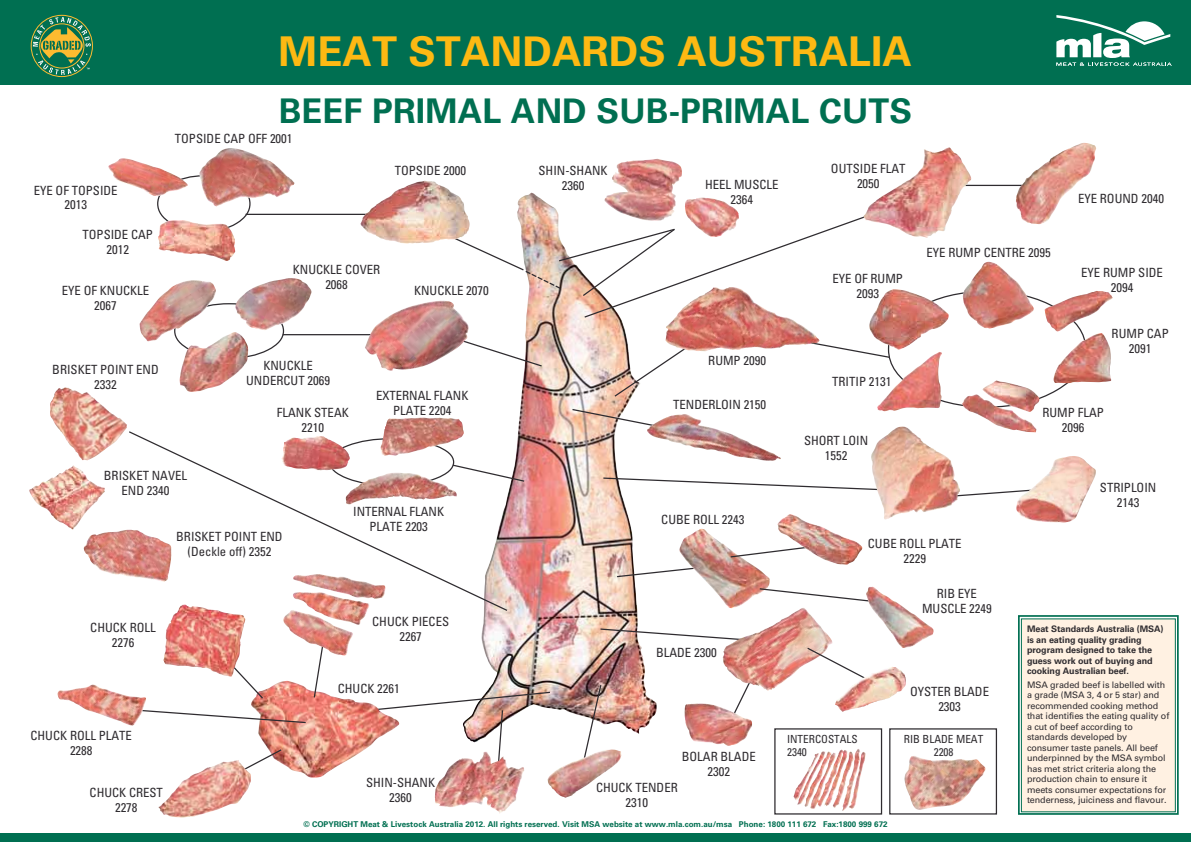
<style>
.page{position:relative;width:1191px;height:842px;background:#fff}
.page>*{position:absolute;margin:0;border:0;box-sizing:border-box;transform-origin:0 0}
.t1{font:700 41px "Univers";color:#fdb913}
.t2{font:700 34px "Univers";letter-spacing:.005em;color:#006f51}
.t3{font:condensed 12.7px/15px "Univers";color:#2f2c30;text-align:center}
.t4{font:condensed 11.2px/13px "Univers";color:#2f2c30}
.t5{font:9px/10.5px "Univers";letter-spacing:-.01em;color:#2f2c30}
.t6{font:700 9px/10.5px "Univers";letter-spacing:-.01em;color:#2f2c30}
.t7{font:700 8px "Univers";color:#006f51}
</style>
<div class="page">
<div style="left:0;top:833px;width:1191px;height:9px;background:#006f51"></div>
<div style="left:889px;top:728px;width:108px;height:86px;border:1px solid #2f2c30"></div>
<div style="left:0;top:0;width:1191px;height:85px;background:#006f51"></div>
<div style="left:1021px;top:619px;width:154px;height:193px;background:#fff1e2"></div>
<div style="left:1018px;top:615px;width:160px;height:200px;border:2px solid #006f51"></div>
<svg style="left:738px;top:691px;width:8px;height:12px"></svg>
<img style="left:481px;top:429px;width:175px;height:305px">
<img style="left:199px;top:148px;width:87px;height:27px">
<img style="left:108px;top:158px;width:66px;height:38px">
<img style="left:614px;top:159px;width:68px;height:16px">
<img style="left:805px;top:749px;width:55px;height:62px">
<img style="left:904px;top:756px;width:81px;height:54px">
<img style="left:384px;top:429px;width:79px;height:1px">
<img style="left:140px;top:302px;width:16px;height:39px">
<img style="left:1087px;top:291px;width:25px;height:26px">
<img style="left:1087px;top:333px;width:24px;height:50px">
<img style="left:1010px;top:429px;width:27px;height:3px">
<svg style="left:602px;top:477px;width:269px;height:15px"></svg>
<img style="left:1031px;top:143px;width:65px;height:32px">
<img style="left:916px;top:147px;width:54px;height:28px">
<img style="left:647px;top:429px;width:134px;height:32px">
<svg style="left:599px;top:628px;width:123px;height:14px"></svg>
<svg style="left:580px;top:684px;width:22px;height:65px"></svg>
<svg style="left:615px;top:564px;width:64px;height:14px"></svg>
<img style="left:722px;top:608px;width:110px;height:83px">
<img style="left:547px;top:749px;width:74px;height:49px">
<svg style="left:806px;top:646px;width:39px;height:43px"></svg>
<img style="left:835px;top:667px;width:71px;height:45px">
<img style="left:679px;top:529px;width:90px;height:79px">
<svg style="left:758px;top:587px;width:108px;height:16px"></svg>
<svg style="left:729px;top:543px;width:48px;height:15px"></svg>
<img style="left:866px;top:587px;width:67px;height:61px">
<img style="left:777px;top:514px;width:85px;height:51px">
<svg style="left:960px;top:490px;width:56px;height:7px"></svg>
<img style="left:871px;top:429px;width:89px;height:90px">
<img style="left:1016px;top:456px;width:80px;height:66px">
<img style="left:684px;top:703px;width:68px;height:43px">
<img style="left:156px;top:175px;width:931px;height:254px">
<img style="left:365px;top:301px;width:104px;height:70px">
<svg style="left:509px;top:437px;width:16px;height:50px"></svg>
<img style="left:29px;top:465px;width:76px;height:65px">
<img style="left:50px;top:388px;width:77px;height:72px">
<img style="left:84px;top:530px;width:43px;height:46px">
<img style="left:399px;top:691px;width:152px;height:75px">
<svg style="left:127px;top:430px;width:382px;height:182px"></svg>
<img style="left:251px;top:681px;width:148px;height:96px">
<svg style="left:146px;top:708px;width:161px;height:16px"></svg>
<img style="left:57px;top:684px;width:89px;height:41px">
<svg style="left:251px;top:748px;width:32px;height:29px"></svg>
<img style="left:159px;top:760px;width:92px;height:57px">
<svg style="left:313px;top:655px;width:13px;height:44px"></svg>
<img style="left:283px;top:574px;width:102px;height:81px">
<svg style="left:228px;top:676px;width:36px;height:24px"></svg>
<img style="left:163px;top:605px;width:82px;height:71px">
<img style="left:435px;top:752px;width:89px;height:61px">
<svg style="left:30px;top:15px;width:63px;height:62px"></svg>
<svg style="left:1056px;top:15px;width:115px;height:51px"></svg>
<h1 class="t1" style="left:279px;top:27px;width:635px">MEAT STANDARDS AUSTRALIA</h1>
<h2 class="t2" style="left:279px;top:91px;width:635px">BEEF PRIMAL AND SUB-PRIMAL CUTS</h2>
<p class="t3" style="left:34px;top:184px;width:85px;line-height:14px">EYE OF TOPSIDE<br>2013</p>
<p class="t3" style="left:82px;top:227px;width:72px">TOPSIDE CAP<br>2012</p>
<p class="t3" style="left:62px;top:283px;width:89px">EYE OF KNUCKLE<br>2067</p>
<p class="t3" style="left:175px;top:131px;width:119px">TOPSIDE CAP OFF 2001</p>
<p class="t3" style="left:395px;top:163px;width:73px">TOPSIDE 2000</p>
<p class="t3" style="left:293px;top:261px;width:89px">KNUCKLE COVER<br>2068</p>
<p class="t3" style="left:414px;top:283px;width:76px">KNUCKLE 2070</p>
<p class="t3" style="left:52px;top:362px;width:108px">BRISKET POINT END<br>2332</p>
<p class="t3" style="left:246px;top:358px;width:85px">KNUCKLE<br>UNDERCUT 2069</p>
<p class="t3" style="left:376px;top:388px;width:94px">EXTERNAL FLANK</p>
<p class="t3" style="left:277px;top:405px;width:73px">FLANK STEAK</p>
<p class="t3" style="left:393px;top:403px;width:60px">PLATE 2204</p>
<p class="t3" style="left:301px;top:420px;width:24px">2210</p>
<p class="t3" style="left:104px;top:468px;width:85px">BRISKET NAVEL<br>END 2340</p>
<p class="t3" style="left:176px;top:529px;width:108px">BRISKET POINT END (Deckle off) 2352</p>
<p class="t3" style="left:353px;top:504px;width:92px">INTERNAL FLANK<br>PLATE 2203</p>
<p class="t3" style="left:538px;top:163px;width:71px">SHIN-SHANK<br>2360</p>
<p class="t3" style="left:705px;top:177px;width:75px">HEEL MUSCLE<br>2364</p>
<p class="t3" style="left:708px;top:353px;width:59px">RUMP 2090</p>
<p class="t3" style="left:673px;top:397px;width:94px">TENDERLOIN 2150</p>
<p class="t3" style="left:661px;top:512px;width:85px">CUBE ROLL 2243</p>
<p class="t3" style="left:831px;top:161px;width:76px">OUTSIDE FLAT<br>2050</p>
<p class="t3" style="left:832px;top:271px;width:72px">EYE OF RUMP<br>2093</p>
<p class="t3" style="left:832px;top:373px;width:61px">TRITIP 2131</p>
<p class="t3" style="left:804px;top:433px;width:66px">SHORT LOIN<br>1552</p>
<p class="t3" style="left:926px;top:245px;width:125px">EYE RUMP CENTRE 2095</p>
<p class="t3" style="left:1078px;top:191px;width:87px">EYE ROUND 2040</p>
<p class="t3" style="left:1081px;top:264px;width:83px">EYE RUMP SIDE<br>2094</p>
<p class="t3" style="left:1111px;top:326px;width:59px">RUMP CAP<br>2091</p>
<p class="t3" style="left:1042px;top:405px;width:63px">RUMP FLAP<br>2096</p>
<p class="t3" style="left:1100px;top:480px;width:58px">STRIPLOIN<br>2143</p>
<p class="t3" style="left:868px;top:536px;width:95px">CUBE ROLL PLATE<br>2229</p>
<p class="t3" style="left:922px;top:586px;width:71px">RIB EYE<br>MUSCLE 2249</p>
<p class="t3" style="left:90px;top:620px;width:67px">CHUCK ROLL<br>2276</p>
<p class="t3" style="left:372px;top:613px;width:78px">CHUCK PIECES<br>2267</p>
<p class="t3" style="left:338px;top:681px;width:63px">CHUCK 2261</p>
<p class="t3" style="left:656px;top:644px;width:62px">BLADE 2300</p>
<p class="t3" style="left:910px;top:684px;width:80px">OYSTER BLADE<br>2303</p>
<p class="t3" style="left:31px;top:728px;width:103px">CHUCK ROLL PLATE<br>2288</p>
<p class="t4" style="left:787px;top:732px;width:72px">INTERCOSTALS<br>2340</p>
<p class="t4" style="left:904px;top:732px;width:81px;text-align:center">RIB BLADE MEAT<br>2208</p>
<p class="t3" style="left:682px;top:749px;width:75px">BOLAR BLADE<br>2302</p>
<p class="t3" style="left:90px;top:785px;width:75px">CHUCK CREST<br>2278</p>
<p class="t3" style="left:366px;top:775px;width:71px">SHIN-SHANK<br>2360</p>
<p class="t7" style="left:303px;top:820px;width:585px">© COPYRIGHT Meat &amp; Livestock Australia 2012. All rights reserved. Visit MSA website at www.mla.com.au/msa Phone: 1800 111 672 Fax:1800 999 672</p>
<p class="t3" style="left:596px;top:780px;width:83px">CHUCK TENDER<br>2310</p>
<p class="t6" style="left:1027px;top:624px;width:138px">Meat Standards Australia (MSA) is an eating quality grading program designed to take the guess work out of buying and cooking Australian beef.</p>
<p class="t5" style="left:1027px;top:679px;width:144px">MSA graded beef is labelled with a grade (MSA 3, 4 or 5 star) and recommended cooking method that identifies the eating quality of a cut of beef according to standards developed by consumer taste panels. All beef underpinned by the MSA symbol has met strict criteria along the production chain to ensure it meets consumer expectations for tenderness, juiciness and flavour.</p>
</div>
